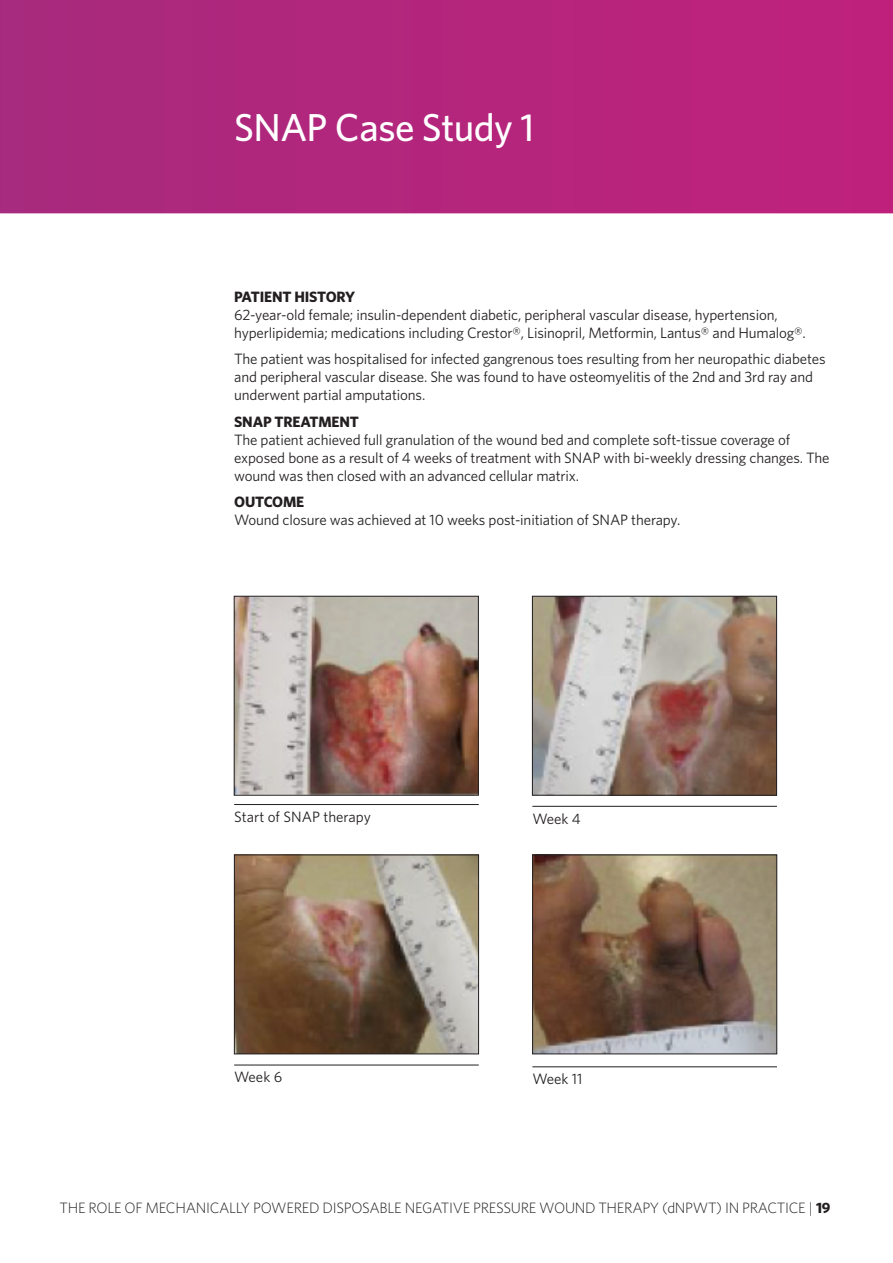
<style>
.page{position:relative;width:893px;height:1263px;background:#fff}
.page>*{position:absolute;margin:0;border:0;box-sizing:border-box;transform-origin:0 0}
.t1{font:500 39px "Whitney";letter-spacing:-.015em;color:#fff}
.t2{font:15px/18px "Whitney";letter-spacing:-.01em;color:#231f20}
.t3{font:300 15px "Whitney";letter-spacing:-.02em;color:#231f20}
.t4{font:700 15px "Whitney";letter-spacing:-.01em;color:#231f20}
.s1{font-weight:700}
</style>
<div class="page">
<svg style="left:0;top:0;width:893px;height:213px;background:#b2257c"></svg>
<img style="left:236px;top:598px;width:241px;height:195px">
<div style="left:234px;top:596px;width:245px;height:199px;border:1px solid #231f20"></div>
<img style="left:236px;top:857px;width:241px;height:195px">
<div style="left:234px;top:855px;width:245px;height:199px;border:1px solid #231f20"></div>
<img style="left:534px;top:598px;width:241px;height:195px">
<div style="left:532px;top:596px;width:245px;height:199px;border:1px solid #231f20"></div>
<img style="left:534px;top:857px;width:241px;height:195px">
<div style="left:532px;top:855px;width:245px;height:199px;border:1px solid #231f20"></div>
<hr style="left:234px;top:804px;width:245px;height:1px;background:#231f20">
<hr style="left:234px;top:1065px;width:245px;height:1px;background:#231f20">
<hr style="left:532px;top:806px;width:245px;height:1px;background:#231f20">
<hr style="left:532px;top:1066px;width:245px;height:1px;background:#231f20">
<h1 class="t1" style="left:234px;top:104px;width:302px">SNAP Case Study 1</h1>
<p class="t4" style="left:234px;top:287px;width:123px">PATIENT HISTORY</p>
<p class="t2" style="left:234px;top:305px;width:573px">62-year-old female; insulin-dependent diabetic, peripheral vascular disease, hypertension, hyperlipidemia; medications including Crestor®, Lisinopril, Metformin, Lantus® and Humalog®.</p>
<p class="t2" style="left:234px;top:350px;width:593px">The patient was hospitalised for infected gangrenous toes resulting from her neuropathic diabetes and peripheral vascular disease. She was found to have osteomyelitis of the 2nd and 3rd ray and underwent partial amputations.</p>
<p class="t4" style="left:234px;top:412px;width:126px">SNAP TREATMENT</p>
<p class="t2" style="left:234px;top:430px;width:597px">The patient achieved full granulation of the wound bed and complete soft-tissue coverage of exposed bone as a result of 4 weeks of treatment with SNAP with bi-weekly dressing changes. The wound was then closed with an advanced cellular matrix.</p>
<p class="t4" style="left:234px;top:493px;width:72px">OUTCOME</p>
<p class="t2" style="left:234px;top:511px;width:448px">Wound closure was achieved at 10 weeks post-initiation of SNAP therapy.</p>
<p class="t2" style="left:234px;top:807px;width:138px">Start of SNAP therapy</p>
<p class="t2" style="left:234px;top:1068px;width:50px">Week 6</p>
<p class="t2" style="left:532px;top:809px;width:50px">Week 4</p>
<p class="t2" style="left:532px;top:1070px;width:52px">Week 11</p>
<p class="t3" style="left:60px;top:1199px;width:772px">THE ROLE OF MECHANICALLY POWERED DISPOSABLE NEGATIVE PRESSURE WOUND THERAPY (dNPWT) IN PRACTICE | <span class="s1">19</span></p>
</div>
